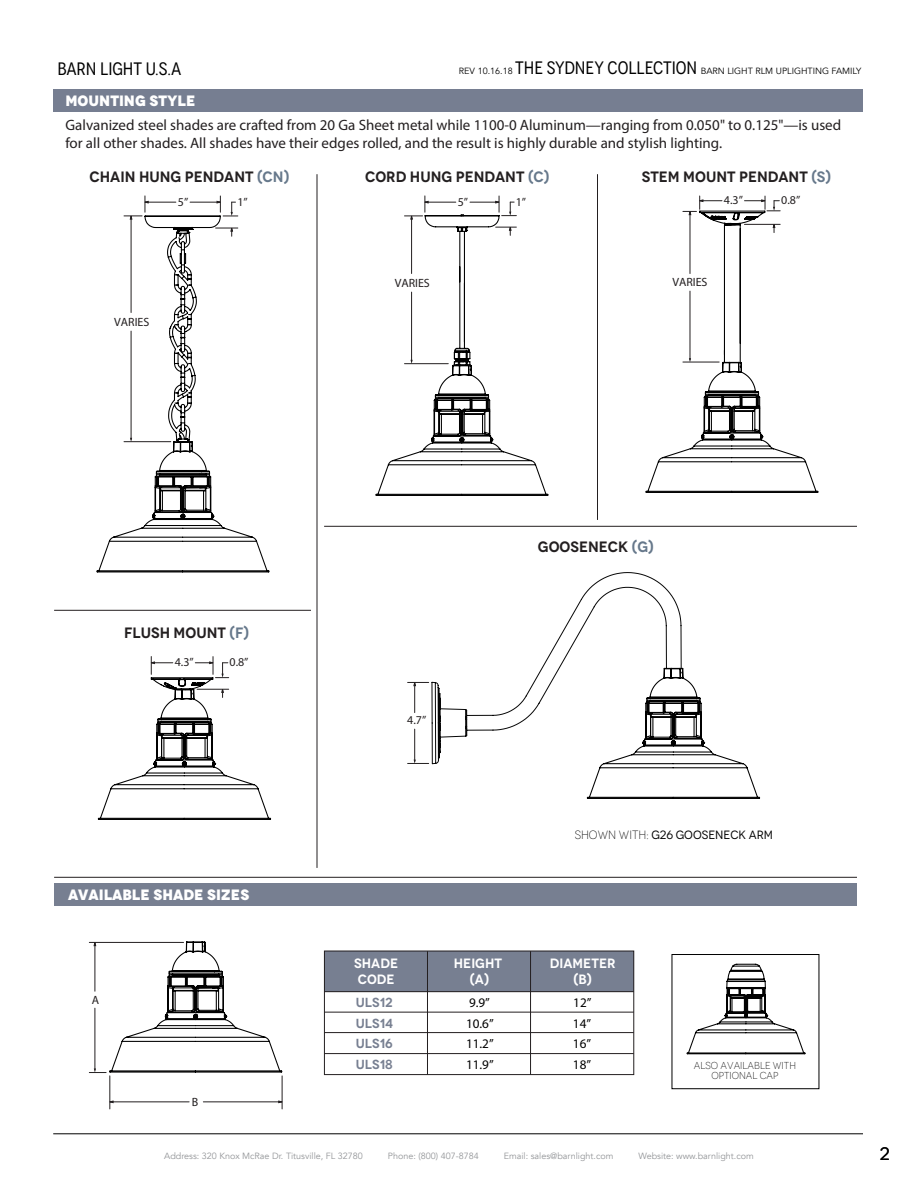
<style>
.page{position:relative;width:918px;height:1188px;background:#fff}
.page>*{position:absolute;margin:0;border:0;box-sizing:border-box;transform-origin:0 0}
.t1{font:18px "Novecentonarrow";letter-spacing:-.005em;color:#000}
.t2{font:18px "Novecento";color:#000}
.t3{font:15px/18px "Gisha";color:#231f20}
.t4{font:600 15px "Novecento";color:#231f20}
.t5{font:800 15px "Novecento";color:#fff}
.t6{font:600 13.5px/16.2px "Novecento";color:#fff;text-align:center}
.t7{font:13.2px/20.4px "Gisha";color:#000}
.t8{font:600 13.2px/20.4px "Novecento";color:#777f91}
.t9{font:12px "Gisha";color:#231f20}
.t10{font:12px "Novecento";color:#000}
.t11{font:300 10.05px/10.1px "Novecento";color:#000;text-align:center}
.t12{font:9px "Avenir";color:#939598}
.t13{font:9px "Avenir";color:#000}
.s1{font-family:"Novecentonarrow";font-size:18px}
.s2{color:#66788b}
.s3{font-weight:300}
</style>
<div class="page">
<div style="left:53px;top:89px;width:809px;height:23px;background:#767e91"></div>
<hr style="left:53px;top:1134px;width:810px;height:1px;background:#000">
<hr style="left:54px;top:610px;width:257px;height:1px;background:#231f20">
<hr style="left:597px;top:174px;width:1px;height:346px;background:#231f20">
<hr style="left:317px;top:174px;width:1px;height:694px;background:#231f20">
<hr style="left:324px;top:526px;width:533px;height:1px;background:#231f20">
<div style="left:54px;top:883px;width:803px;height:23px;background:#777f91"></div>
<hr style="left:54px;top:877px;width:803px;height:1px;background:#231f20">
<div style="left:324px;top:951px;width:310px;height:41px;background:#777f91"></div>
<div style="left:324px;top:951px;width:310px;height:124px;border:1px solid #231f20"></div>
<hr style="left:324px;top:991px;width:310px;height:1px;background:#231f20">
<hr style="left:324px;top:1012px;width:310px;height:1px;background:#231f20">
<hr style="left:427px;top:951px;width:1px;height:124px;background:#231f20">
<hr style="left:530px;top:951px;width:1px;height:124px;background:#231f20">
<hr style="left:324px;top:1032px;width:310px;height:1px;background:#231f20">
<hr style="left:324px;top:1053px;width:310px;height:1px;background:#231f20">
<div style="left:672px;top:954px;width:147px;height:135px;border:1px solid #000"></div>
<hr style="left:414px;top:729px;width:1px;height:32px;background:#231f20">
<svg style="left:408px;top:760px;width:21px;height:4px"></svg>
<svg style="left:408px;top:682px;width:21px;height:31px"></svg>
<svg style="left:431px;top:572px;width:251px;height:193px"></svg>
<hr style="left:110px;top:1102px;width:79px;height:1px;background:#231f20">
<hr style="left:203px;top:1102px;width:79px;height:1px;background:#231f20">
<hr style="left:110px;top:1076px;width:1px;height:33px;background:#231f20">
<hr style="left:282px;top:1076px;width:1px;height:33px;background:#231f20">
<svg style="left:89px;top:941px;width:194px;height:132px"></svg>
<svg style="left:686px;top:963px;width:120px;height:92px"></svg>
<svg style="left:96px;top:196px;width:174px;height:377px"></svg>
<svg style="left:375px;top:196px;width:174px;height:300px"></svg>
<svg style="left:645px;top:196px;width:174px;height:297px"></svg>
<svg style="left:97px;top:657px;width:175px;height:163px"></svg>
<svg style="left:586px;top:667px;width:175px;height:132px"></svg>
<p class="t1" style="left:58px;top:58px;width:125px">BARN LIGHT U.S.A</p>
<p class="t13" style="left:459px;top:65px;width:404px">REV 10.16.18 <span class="s1">THE SYDNEY COLLECTION</span> BARN LIGHT RLM UPLIGHTING FAMILY</p>
<p class="t5" style="left:65px;top:91px;width:132px">MOUNTING STYLE</p>
<p class="t3" style="left:65px;top:116px;width:777px">Galvanized steel shades are crafted from 20 Ga Sheet metal while 1100-0 Aluminum—ranging from 0.050" to 0.125"—is used for all other shades. All shades have their edges rolled, and the result is highly durable and stylish lighting.</p>
<p class="t4" style="left:90px;top:167px;width:201px">CHAIN HUNG PENDANT <span class="s2">(CN)</span></p>
<p class="t4" style="left:365px;top:168px;width:186px">CORD HUNG PENDANT <span class="s2">(C)</span></p>
<p class="t4" style="left:642px;top:167px;width:191px">STEM MOUNT PENDANT <span class="s2">(S)</span></p>
<p class="t9" style="left:178px;top:194px;width:12px">5”</p>
<p class="t9" style="left:237px;top:194px;width:12px">1”</p>
<p class="t9" style="left:114px;top:314px;width:37px">VARIES</p>
<p class="t9" style="left:458px;top:194px;width:12px">5”</p>
<p class="t9" style="left:516px;top:194px;width:12px">1”</p>
<p class="t9" style="left:395px;top:275px;width:37px">VARIES</p>
<p class="t9" style="left:724px;top:193px;width:21px">4.3”</p>
<p class="t9" style="left:781px;top:193px;width:21px">0.8”</p>
<p class="t9" style="left:672px;top:275px;width:37px">VARIES</p>
<p class="t4" style="left:124px;top:624px;width:126px">FLUSH MOUNT <span class="s2">(F)</span></p>
<p class="t9" style="left:175px;top:655px;width:21px">4.3”</p>
<p class="t9" style="left:230px;top:655px;width:21px">0.8”</p>
<p class="t5" style="left:68px;top:885px;width:183px">AVAILABLE SHADE SIZES</p>
<p class="t9" style="left:92px;top:993px;width:9px">A</p>
<p class="t9" style="left:192px;top:1094px;width:8px">B</p>
<p class="t4" style="left:538px;top:538px;width:117px">GOOSENECK <span class="s2">(G)</span></p>
<p class="t9" style="left:407px;top:713px;width:21px">4.7”</p>
<p class="t6" style="left:354px;top:955px;width:45px;text-align:left">SHADE<br>CODE</p>
<p class="t6" style="left:454px;top:955px;width:50px">HEIGHT (A)</p>
<p class="t10" style="left:575px;top:828px;width:200px"><span class="s3">SHOWN WITH:</span> G26 GOOSENECK ARM</p>
<p class="t6" style="left:550px;top:955px;width:67px">DIAMETER (B)</p>
<p class="t8" style="left:356px;top:992px;width:38px">ULS12</p>
<p class="t7" style="left:469px;top:992px;width:22px">9.9”</p>
<p class="t7" style="left:573px;top:992px;width:20px">12”</p>
<p class="t8" style="left:356px;top:1013px;width:39px">ULS14<br>ULS16</p>
<p class="t7" style="left:573px;top:1013px;width:20px">14”<br>16”</p>
<p class="t7" style="left:466px;top:1013px;width:29px">10.6”<br>11.2”</p>
<p class="t8" style="left:356px;top:1054px;width:39px">ULS18</p>
<p class="t7" style="left:466px;top:1054px;width:29px">11.9”</p>
<p class="t7" style="left:573px;top:1054px;width:20px">18”</p>
<p class="t11" style="left:694px;top:1061px;width:104px">ALSO AVAILABLE WITH<br>OPTIONAL CAP</p>
<p class="t12" style="left:164px;top:1151px;width:200px">Address: 320 Knox McRae Dr. Titusville, FL 32780</p>
<p class="t12" style="left:388px;top:1151px;width:92px">Phone: (800) 407-8784</p>
<p class="t12" style="left:504px;top:1151px;width:111px">Email: sales@barnlight.com</p>
<p class="t12" style="left:638px;top:1151px;width:117px">Website: www.barnlight.com</p>
<p class="t2" style="left:880px;top:1143px;width:11px">2</p>
</div>
